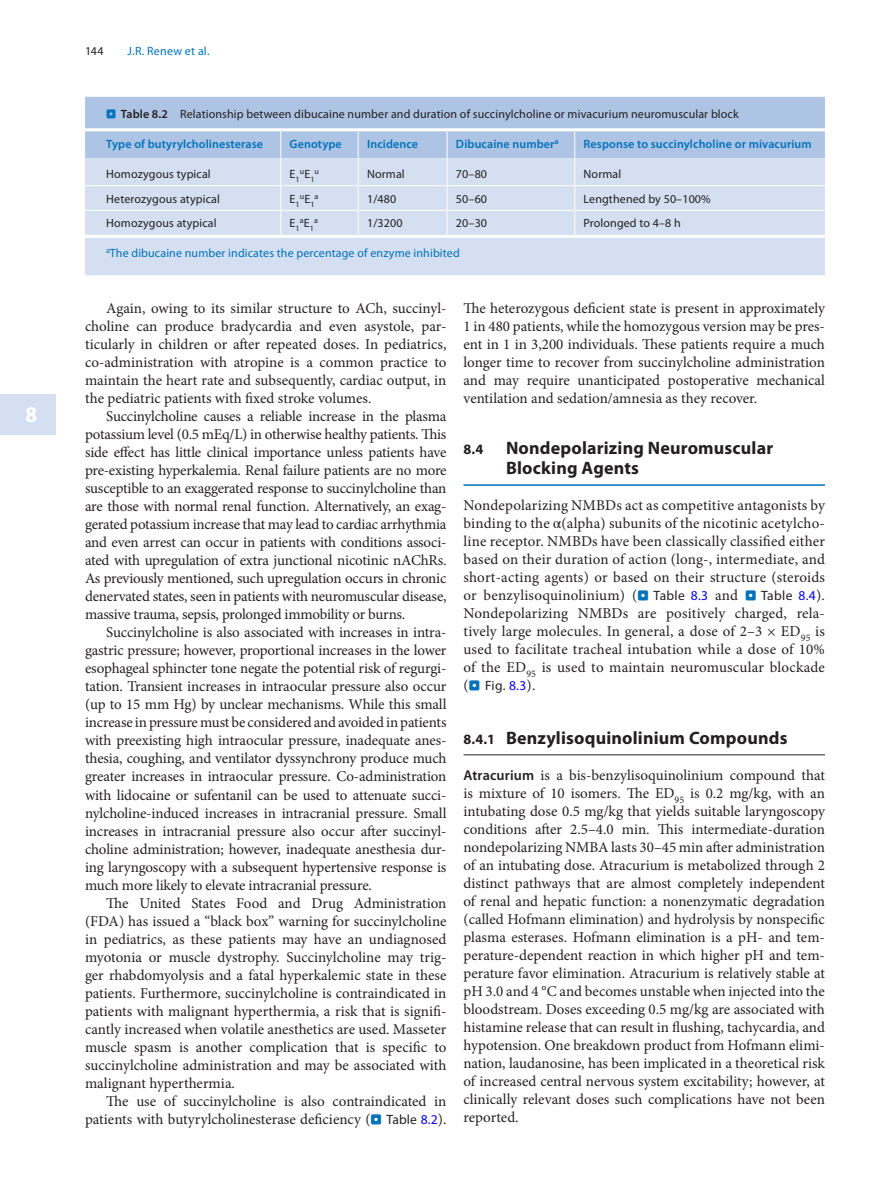
<style>
.page{position:relative;width:893px;height:1187px;background:#fff}
.page>*{position:absolute;margin:0;border:0;box-sizing:border-box;transform-origin:0 0}
.t1{font:700 semi-condensed 22.5px "Myriad Pro";color:#fff}
.t2{font:700 18px/19.5px "Myriad Pro";letter-spacing:.01em;color:#231f20}
.t3{font:15px/18px "Minion Pro";letter-spacing:-.005em;color:#231f20;text-align:justify}
.t4{font:700 14.25px "Myriad Pro";color:#231f20}
.t5{font:13.5px "Myriad Pro";color:#231f20}
.t6{font:12px "Myriad Pro";letter-spacing:.01em;color:#231f20}
.t7{font:600 12px "Myriad Pro";letter-spacing:.01em;color:#0072bc}
.t8{font:12px "Myriad Pro";letter-spacing:.01em;color:#0072bc}
.t9{font:12px "Myriad Pro Regular 2";letter-spacing:.02em;color:#0072bc}
.t10{font:8.1px "Myriad Pro";color:#231f20}
.s1{font-family:"Blik Buttons";color:#0072bc}
.s2{font-weight:600}
.s3{font-size:12px}
.s4{font-family:"Blik Buttons";font-size:13.5px;color:#0072bc}
.s5{font-family:"Myriad Pro";font-size:13.5px}
.s6{font-family:"Myriad Pro";font-size:13.5px;color:#0000fa}
.s7{font-family:"STIX General"}
.s8{font-family:"Minion Pro";font-size:15px}
.s9{color:#0000fa}
.s10{font-size:14.25px}
.s11{font-family:"Myriad Pro";font-weight:600;font-size:14.25px}
</style>
<div class="page">
<div style="left:0;top:394px;width:55px;height:41px;background:#d4e0f1"></div>
<hr style="left:463px;top:484px;width:362px;height:2px;background:#0072bc">
<hr style="left:463px;top:754px;width:362px;height:1px;background:#231f20">
<div style="left:85px;top:97px;width:740px;height:31px;background:#adc4e5"></div>
<div style="left:85px;top:238px;width:740px;height:37px;background:#d4e0f1"></div>
<svg style="left:85px;top:131px;width:740px;height:104px;background:#cbd9ee"></svg>
<h1 class="t1" style="left:26px;top:400px;width:13px">8</h1>
<p class="t6" style="left:85px;top:44px;width:20px">144</p>
<p class="t9" style="left:128px;top:44px;width:83px">J.R. Renew et al.</p>
<p class="t6" style="left:106px;top:106px;width:634px"><span class="s1">..</span> <span class="s2">Table 8.2</span> Relationship between dibucaine number and duration of succinylcholine or mivacurium neuromuscular block</p>
<p class="t7" style="left:106px;top:136px;width:158px">Type of butyrylcholinesterase</p>
<p class="t7" style="left:290px;top:136px;width:54px">Genotype</p>
<p class="t7" style="left:367px;top:136px;width:53px">Incidence</p>
<p class="t7" style="left:456px;top:136px;width:104px">Dibucaine number<sup>a</sup></p>
<p class="t7" style="left:584px;top:136px;width:230px">Response to succinylcholine or mivacurium</p>
<p class="t6" style="left:106px;top:166px;width:106px">Homozygous typical</p>
<p class="t6" style="left:290px;top:166px;width:12px">E<sub>1</sub></p>
<p class="t10" style="left:300px;top:170px;width:16px">u<span class="s3">E</span>1</p>
<p class="t10" style="left:315px;top:166px;width:6px">u</p>
<p class="t6" style="left:367px;top:166px;width:39px">Normal</p>
<p class="t6" style="left:456px;top:166px;width:33px">70–80</p>
<p class="t6" style="left:584px;top:166px;width:39px">Normal</p>
<p class="t6" style="left:106px;top:191px;width:115px">Heterozygous atypical</p>
<p class="t6" style="left:290px;top:191px;width:12px">E<sub>1</sub></p>
<p class="t10" style="left:300px;top:195px;width:16px">u<span class="s3">E</span>1</p>
<p class="t10" style="left:315px;top:191px;width:5px">a</p>
<p class="t6" style="left:367px;top:191px;width:31px">1/480</p>
<p class="t6" style="left:456px;top:191px;width:33px">50–60</p>
<p class="t6" style="left:584px;top:191px;width:129px">Lengthened by 50–100%</p>
<p class="t6" style="left:106px;top:216px;width:112px">Homozygous atypical</p>
<p class="t6" style="left:290px;top:216px;width:12px">E<sub>1</sub></p>
<p class="t10" style="left:300px;top:219px;width:16px">a<span class="s3">E</span>1</p>
<p class="t10" style="left:314px;top:215px;width:5px">a</p>
<p class="t6" style="left:367px;top:216px;width:37px">1/3200</p>
<p class="t6" style="left:456px;top:216px;width:33px">20–30</p>
<p class="t6" style="left:584px;top:216px;width:99px">Prolonged to 4–8 h</p>
<p class="t8" style="left:106px;top:246px;width:355px"><sup>a</sup>The dibucaine number indicates the percentage of enzyme inhibited</p>
<p class="t3" style="left:85px;top:299px;width:363px;text-indent:21px">Again, owing to its similar structure to ACh, succinyl&shy;choline can produce bradycardia and even asystole, par&shy;ticularly in children or after repeated doses. In pediatrics, co-administration with atropine is a common practice to maintain the heart rate and subsequently, cardiac output, in the pediatric patients with fixed stroke volumes.</p>
<p class="t3" style="left:85px;top:407px;width:363px;text-indent:21px">Succinylcholine causes a reliable increase in the plasma potassium level (0.5 mEq/L) in otherwise healthy patients. This side effect has little clinical importance unless patients have pre-existing hyperkalemia. Renal failure patients are no more susceptible to an exaggerated response to succinylcholine than are those with normal renal function. Alternatively, an exag&shy;gerated potassium increase that may lead to cardiac arrhythmia and even arrest can occur in patients with conditions associ&shy;ated with upregulation of extra junctional nicotinic nAChRs.<br>As previously mentioned, such upregulation occurs in chronic denervated states, seen in patients with neuromuscular disease, massive trauma, sepsis, prolonged immobility or burns.</p>
<p class="t3" style="left:85px;top:623px;width:363px;text-indent:21px">Succinylcholine is also associated with increases in intra&shy;gastric pressure; however, proportional increases in the lower esophageal sphincter tone negate the potential risk of regurgi&shy;tation. Transient increases in intraocular pressure also occur (up to 15 mm Hg) by unclear mechanisms. While this small increase in pressure must be considered and avoided in patients with preexisting high intraocular pressure, inadequate anes&shy;thesia, coughing, and ventilator dyssynchrony produce much greater increases in intraocular pressure. Co-administration with lidocaine or sufentanil can be used to attenuate succi&shy;nylcholine-induced increases in intracranial pressure. Small increases in intracranial pressure also occur after succinyl&shy;choline administration; however, inadequate anesthesia dur&shy;ing laryngoscopy with a subsequent hypertensive response is much more likely to elevate intracranial pressure.</p>
<p class="t3" style="left:85px;top:893px;width:363px;text-indent:21px">The United States Food and Drug Administration (FDA) has issued a “black box” warning for succinylcholine in pediatrics, as these patients may have an undiagnosed myotonia or muscle dystrophy. Succinylcholine may trig&shy;ger rhabdomyolysis and a fatal hyperkalemic state in these patients. Furthermore, succinylcholine is contraindicated in patients with malignant hyperthermia, a risk that is signifi&shy;cantly increased when volatile anesthetics are used. Masseter muscle spasm is another complication that is specific to succinylcholine administration and may be associated with malignant hyperthermia.</p>
<p class="t3" style="left:85px;top:1091px;width:363px;text-align:right">The use of succinylcholine is also contraindicated in patients with butyrylcholinesterase deficiency (<span class="s4">.</span> <span class="s5">Table</span> <span class="s6">8.2</span>).</p>
<p class="t3" style="left:463px;top:299px;width:363px">The heterozygous deficient state is present in approximately 1 in 480 patients, while the homozygous version may be pres&shy;ent in 1 in 3,200 individuals. These patients require a much longer time to recover from succinylcholine administration and may require unanticipated postoperative mechanical ventilation and sedation/amnesia as they recover.</p>
<p class="t4" style="left:463px;top:440px;width:21px">8.4</p>
<p class="t2" style="left:506px;top:438px;width:269px">Nondepolarizing Neuromuscular<br>Blocking Agents</p>
<p class="t3" style="left:463px;top:496px;width:363px">Nondepolarizing NMBDs act as competitive antagonists by binding to the <span class="s7">α</span>(alpha) subunits of the nicotinic acetylcho&shy;line receptor. NMBDs have been classically classified either based on their duration of action (long-, intermediate, and short-acting agents) or based on their structure (steroids or benzylisoquinolinium) (<span class="s4">.</span> <span class="s5">Table</span> <span class="s6">8.3</span> and <span class="s4">.</span> <span class="s5">Table</span> <span class="s6">8.4</span>).<br>Nondepolarizing NMBDs are positively charged, rela&shy;tively large molecules. In general, a dose of 2–3 × ED<sub>95</sub> is used to facilitate tracheal intubation while a dose of 10% of the ED<sub>95</sub> is used to maintain neuromuscular blockade</p>
<p class="t5" style="left:463px;top:677px;width:73px"><span class="s8">(</span><span class="s1">.</span> Fig. <span class="s9">8.3</span><span class="s8">).</span></p>
<p class="t2" style="left:463px;top:727px;width:325px"><span class="s10">8.4.1</span> Benzylisoquinolinium Compounds</p>
<p class="t3" style="left:463px;top:766px;width:363px"><span class="s11">Atracurium</span> is a bis-benzylisoquinolinium compound that is mixture of 10 isomers. The ED<sub>95</sub> is 0.2 mg/kg, with an intubating dose 0.5 mg/kg that yields suitable laryngoscopy conditions after 2.5–4.0 min. This intermediate-duration nondepolarizing NMBA lasts 30–45 min after administration of an intubating dose. Atracurium is metabolized through 2 distinct pathways that are almost completely independent of renal and hepatic function: a nonenzymatic degradation (called Hofmann elimination) and hydrolysis by nonspecific plasma esterases. Hofmann elimination is a pH- and tem&shy;perature-dependent reaction in which higher pH and tem&shy;perature favor elimination. Atracurium is relatively stable at pH 3.0 and 4 °C and becomes unstable when injected into the bloodstream. Doses exceeding 0.5 mg/kg are associated with histamine release that can result in flushing, tachycardia, and hypotension. One breakdown product from Hofmann elimi&shy;nation, laudanosine, has been implicated in a theoretical risk of increased central nervous system excitability; however, at clinically relevant doses such complications have not been reported.</p>
</div>
